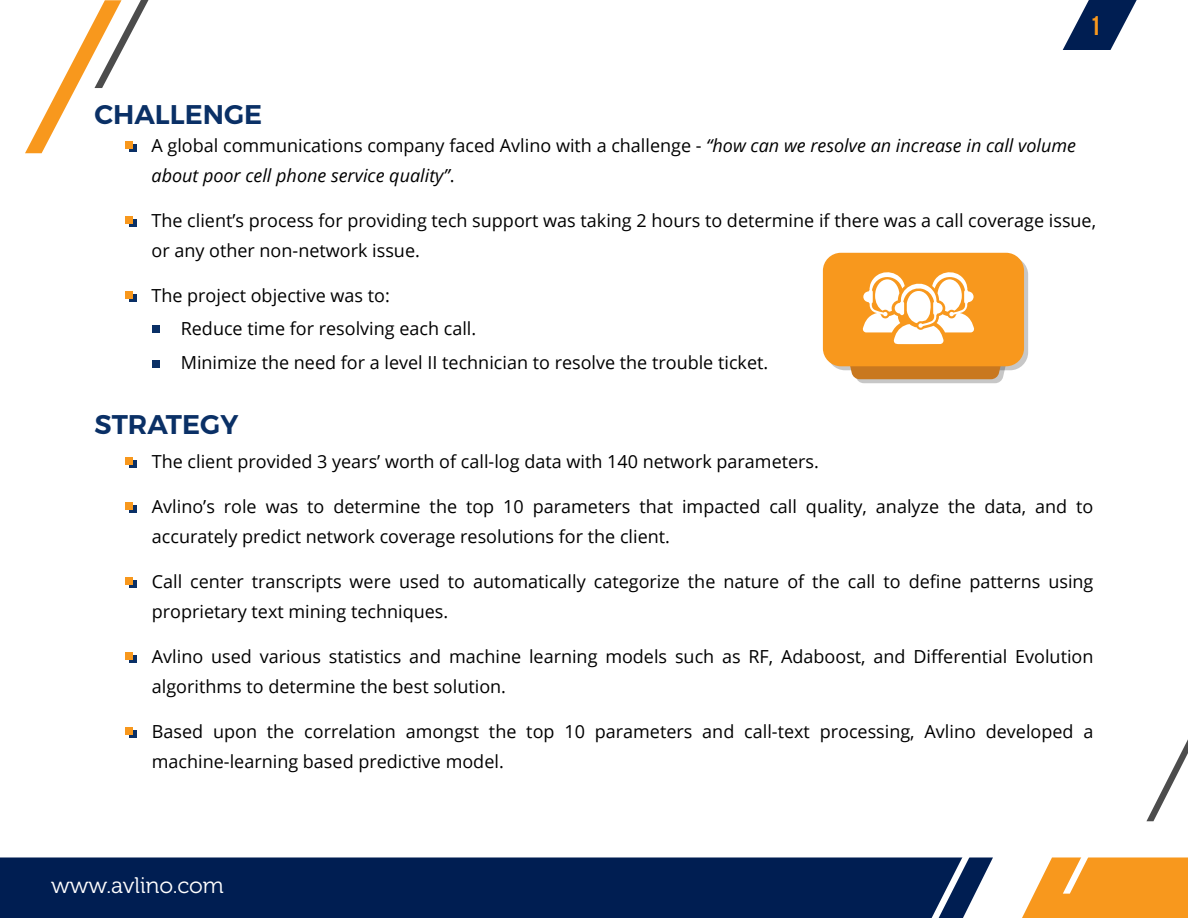
<style>
.page{position:relative;width:1188px;height:918px;background:#fff}
.page>*{position:absolute;margin:0;border:0;box-sizing:border-box;transform-origin:0 0}
.t1{font:600 27px "Montserrat";color:#0a3066}
.t2{font:27px "Bebas Neue";color:#f8981d}
.t3{font:22.5px "Museo 300";color:#fff}
.t4{font:18px/30px "Open Sans";color:#000}
.t5{font:italic 18px/30px "Open Sans";color:#000}
.s1{font-style:normal}
</style>
<div class="page">
<div style="left:0;top:857px;width:932px;height:61px;background:#001e52"></div>
<svg style="left:25px;top:0;width:123px;height:153px"></svg>
<svg style="left:1022px;top:739px;width:166px;height:179px"></svg>
<div style="left:129px;top:655px;width:8px;height:8px;background:#0a3066"></div>
<div style="left:126px;top:652px;width:7px;height:8px;background:#f8981d"></div>
<div style="left:129px;top:580px;width:8px;height:8px;background:#0a3066"></div>
<div style="left:126px;top:578px;width:7px;height:7px;background:#f8981d"></div>
<div style="left:129px;top:505px;width:8px;height:8px;background:#0a3066"></div>
<div style="left:126px;top:502px;width:7px;height:8px;background:#f8981d"></div>
<div style="left:129px;top:219px;width:8px;height:7px;background:#0a3066"></div>
<div style="left:126px;top:216px;width:7px;height:7px;background:#f8981d"></div>
<div style="left:129px;top:144px;width:8px;height:7px;background:#0a3066"></div>
<div style="left:126px;top:141px;width:7px;height:7px;background:#f8981d"></div>
<svg style="left:1063px;top:0;width:74px;height:50px"></svg>
<div style="left:129px;top:294px;width:8px;height:7px;background:#0a3066"></div>
<div style="left:126px;top:291px;width:7px;height:7px;background:#f8981d"></div>
<div style="left:152px;top:325px;width:7px;height:7px;background:#0a3066"></div>
<div style="left:152px;top:360px;width:7px;height:8px;background:#0a3066"></div>
<div style="left:129px;top:460px;width:8px;height:8px;background:#0a3066"></div>
<div style="left:126px;top:458px;width:7px;height:7px;background:#f8981d"></div>
<svg style="left:827px;top:257px;width:201px;height:113px"></svg>
<div style="left:129px;top:730px;width:8px;height:8px;background:#0a3066"></div>
<div style="left:126px;top:728px;width:7px;height:7px;background:#f8981d"></div>
<div style="left:823px;top:253px;width:201px;height:113px;background:#f8981d;border-radius:18px"></div>
<svg style="left:842px;top:272px;width:171px;height:111px"></svg>
<svg style="left:932px;top:857px;width:61px;height:61px"></svg>
<h1 class="t2" style="left:1090px;top:11px;width:12px">1</h1>
<h1 class="t1" style="left:94px;top:97px;width:169px">CHALLENGE</h1>
<p class="t5" style="left:152px;top:130px;width:926px"><span class="s1">A global communications company faced Avlino with a challenge -</span> “how can we resolve an increase in call volume about poor cell phone service quality”<span class="s1">.</span></p>
<p class="t4" style="left:152px;top:205px;width:946px">The client’s process for providing tech support was taking 2 hours to determine if there was a call coverage issue, or any other non-network issue.</p>
<p class="t4" style="left:152px;top:280px;width:240px">The project objective was to:</p>
<p class="t4" style="left:181px;top:310px;width:589px;line-height:34.5px">Reduce time for resolving each call.<br>Minimize the need for a level II technician to resolve the trouble ticket.</p>
<h1 class="t1" style="left:94px;top:408px;width:145px">STRATEGY</h1>
<p class="t4" style="left:152px;top:446px;width:669px">The client provided 3 years’ worth of call-log data with 140 network parameters.</p>
<p class="t4" style="left:152px;top:491px;width:943px">Avlino’s role was to determine the top 10 parameters that impacted call quality, analyze the data, and to accurately predict network coverage resolutions for the client.</p>
<p class="t4" style="left:152px;top:566px;width:943px">Call center transcripts were used to automatically categorize the nature of the call to define patterns using proprietary text mining techniques.</p>
<p class="t4" style="left:152px;top:641px;width:943px">Avlino used various statistics and machine learning models such as RF, Adaboost, and Differential Evolution algorithms to determine the best solution.</p>
<p class="t4" style="left:152px;top:716px;width:943px">Based upon the correlation amongst the top 10 parameters and call-text processing, Avlino developed a machine-learning based predictive model.</p>
<p class="t3" style="left:51px;top:873px;width:174px">www.avlino.com</p>
</div>
